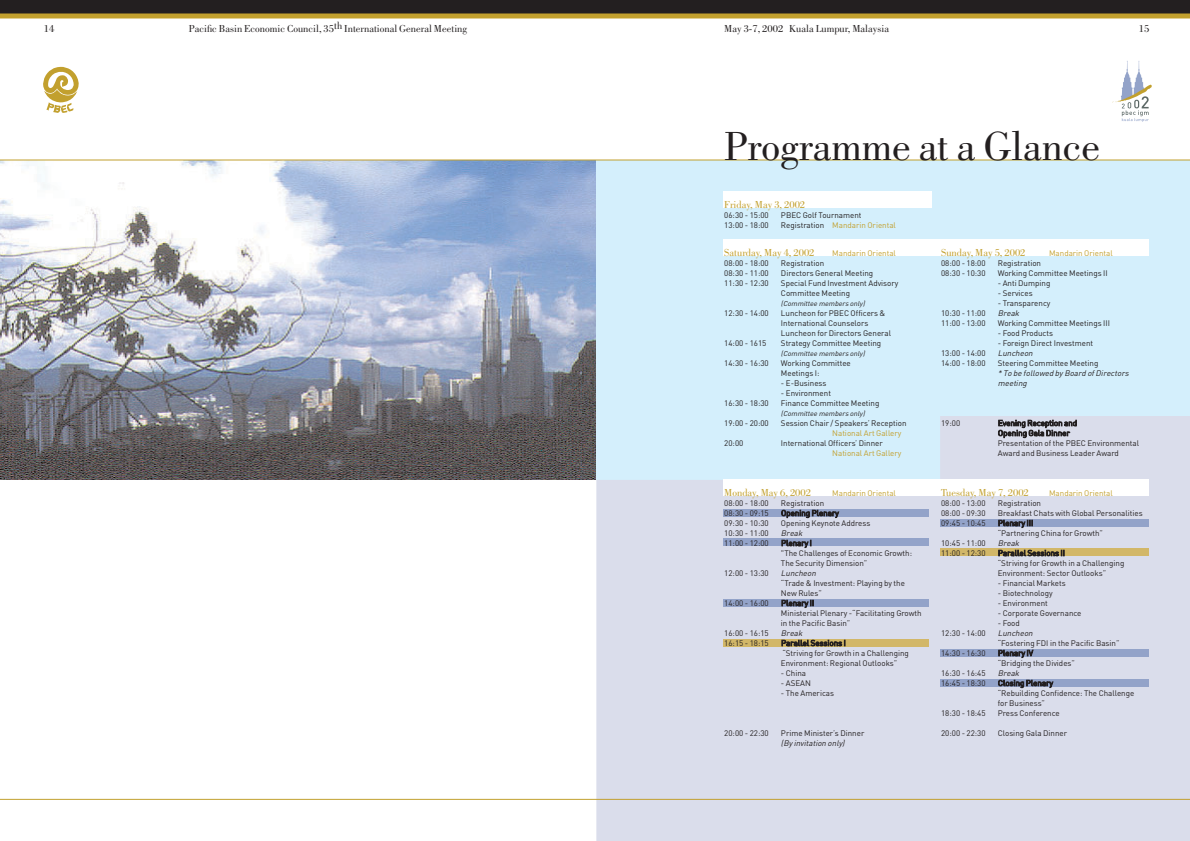
<style>
.page{position:relative;width:1190px;height:841px;background:#fff}
.page>*{position:absolute;margin:0;border:0;box-sizing:border-box;transform-origin:0 0}
.t1{font:42px "Bodoni";color:#231f20}
.t2{font:10.5px "Bodoni";color:#231f20}
.t3{font:10.5px "Bodoni";color:#c2a02e}
.t4{font:8px/10.1px "DIN";color:#231f20}
.t5{font:8px "DIN";color:#c2a02e}
.t6{font:italic 8px/10px "DIN";color:#231f20}
.t7{font:italic 7px "DIN";color:#231f20}
.s1{color:#231f20}
</style>
<div class="page">
<img style="left:0;top:161px;width:596px;height:319px">
<div style="left:596px;top:160px;width:594px;height:320px;background:#d4effc"></div>
<svg style="left:596px;top:416px;width:594px;height:425px;background:#d9deec"></svg>
<div style="left:723px;top:480px;width:425px;height:16px;background:#fff"></div>
<div style="left:723px;top:539px;width:206px;height:7px;background:#93a3c9"></div>
<div style="left:723px;top:599px;width:206px;height:7px;background:#93a3c9"></div>
<div style="left:940px;top:519px;width:208px;height:7px;background:#93a3c9"></div>
<div style="left:940px;top:649px;width:208px;height:7px;background:#93a3c9"></div>
<div style="left:940px;top:679px;width:208px;height:7px;background:#93a3c9"></div>
<div style="left:723px;top:509px;width:206px;height:7px;background:#93a3c9"></div>
<div style="left:723px;top:639px;width:206px;height:7px;background:#d2b768"></div>
<div style="left:940px;top:549px;width:208px;height:7px;background:#d2b768"></div>
<svg style="left:43px;top:66px;width:36px;height:47px"></svg>
<hr style="left:0;top:799px;width:1190px;height:1px;background:#c2a02e">
<div style="left:0;top:0;width:1190px;height:16px;background:#231f20"></div>
<hr style="left:0;top:14px;width:1190px;height:4px;background:#c2a02e">
<svg style="left:1112px;top:61px;width:40px;height:61px"></svg>
<div style="left:723px;top:240px;width:425px;height:16px;background:#fff"></div>
<div style="left:723px;top:192px;width:209px;height:16px;background:#fff"></div>
<hr style="left:0;top:160px;width:1190px;height:1px;background:#c2a02e">
<h2 class="t2" style="left:189px;top:25px;width:280px">Pacific Basin Economic Council, 35th International General Meeting</h2>
<h2 class="t2" style="left:44px;top:25px;width:12px">14</h2>
<h2 class="t2" style="left:724px;top:25px;width:166px">May 3-7, 2002 Kuala Lumpur, Malaysia</h2>
<h2 class="t2" style="left:1139px;top:25px;width:12px">15</h2>
<h1 class="t1" style="left:724px;top:131px;width:377px">Programme at a Glance</h1>
<h2 class="t3" style="left:724px;top:201px;width:82px">Friday, May 3, 2002</h2>
<p class="t4" style="left:724px;top:211px;width:46px">06:30 - 15:00</p>
<p class="t4" style="left:781px;top:211px;width:82px">PBEC Golf Tournament</p>
<p class="t4" style="left:724px;top:221px;width:46px">13:00 - 18:00</p>
<p class="t5" style="left:781px;top:222px;width:116px"><span class="s1">Registration</span> Mandarin Oriental</p>
<h2 class="t3" style="left:724px;top:249px;width:92px">Saturday, May 4, 2002</h2>
<p class="t5" style="left:832px;top:250px;width:65px">Mandarin Oriental</p>
<p class="t4" style="left:724px;top:259px;width:46px">08:00 - 18:00</p>
<p class="t4" style="left:781px;top:259px;width:45px">Registration</p>
<p class="t4" style="left:724px;top:269px;width:46px">08:30 - 11:00</p>
<p class="t4" style="left:781px;top:269px;width:94px">Directors General Meeting</p>
<p class="t4" style="left:724px;top:279px;width:46px">11:30 - 12:30</p>
<p class="t4" style="left:781px;top:279px;width:119px">Special Fund Investment Advisory<br>Committee Meeting</p>
<p class="t7" style="left:781px;top:301px;width:87px">(Committee members only)</p>
<p class="t4" style="left:724px;top:309px;width:46px">12:30 - 14:00</p>
<p class="t4" style="left:781px;top:309px;width:112px">Luncheon for PBEC Officers &amp;<br>International Counselors<br>Luncheon for Directors General</p>
<p class="t4" style="left:724px;top:339px;width:44px">14:00 - 1615</p>
<p class="t4" style="left:781px;top:339px;width:102px">Strategy Committee Meeting</p>
<p class="t7" style="left:781px;top:351px;width:87px">(Committee members only)</p>
<p class="t4" style="left:724px;top:359px;width:46px">14:30 - 16:30</p>
<p class="t4" style="left:781px;top:359px;width:71px">Working Committee<br>Meetings I:</p>
<p class="t4" style="left:781px;top:379px;width:47px">- E-Business</p>
<p class="t4" style="left:781px;top:389px;width:52px">- Environment</p>
<p class="t4" style="left:724px;top:399px;width:46px">16:30 - 18:30</p>
<p class="t4" style="left:781px;top:399px;width:100px">Finance Committee Meeting</p>
<p class="t7" style="left:781px;top:411px;width:87px">(Committee members only)</p>
<p class="t4" style="left:724px;top:419px;width:46px">19:00 - 20:00</p>
<p class="t4" style="left:781px;top:419px;width:127px">Session Chair / Speakers’ Reception</p>
<p class="t5" style="left:832px;top:430px;width:71px">National Art Gallery</p>
<p class="t4" style="left:724px;top:439px;width:21px">20:00</p>
<p class="t4" style="left:781px;top:439px;width:103px">International Officers’ Dinner</p>
<p class="t5" style="left:832px;top:450px;width:71px">National Art Gallery</p>
<h2 class="t3" style="left:724px;top:489px;width:88px">Monday, May 6, 2002</h2>
<p class="t5" style="left:832px;top:490px;width:65px">Mandarin Oriental</p>
<p class="t4" style="left:724px;top:499px;width:46px">08:00 - 18:00</p>
<p class="t4" style="left:781px;top:499px;width:45px">Registration</p>
<p class="t4" style="left:724px;top:509px;width:46px">08:30 - 09:15</p>
<p class="t4" style="left:781px;top:509px;width:59px">Opening Plenary</p>
<p class="t4" style="left:724px;top:519px;width:46px">09:30 - 10:30</p>
<p class="t4" style="left:781px;top:519px;width:91px">Opening Keynote Address</p>
<p class="t4" style="left:724px;top:529px;width:46px">10:30 - 11:00</p>
<p class="t6" style="left:781px;top:529px;width:25px">Break</p>
<p class="t4" style="left:724px;top:539px;width:46px">11:00 - 12:00</p>
<p class="t4" style="left:781px;top:539px;width:133px">Plenary I<br>"The Challenges of Economic Growth:<br>The Security Dimension”</p>
<p class="t4" style="left:724px;top:569px;width:46px">12:00 - 13:30</p>
<p class="t6" style="left:781px;top:569px;width:38px">Luncheon</p>
<p class="t4" style="left:781px;top:579px;width:126px">“Trade &amp; Investment: Playing by the<br>New Rules”</p>
<p class="t4" style="left:724px;top:599px;width:46px">14:00 - 16:00</p>
<p class="t4" style="left:781px;top:599px;width:142px">Plenary II<br>Ministerial Plenary -“Facilitating Growth in the Pacific Basin”</p>
<p class="t4" style="left:724px;top:629px;width:46px">16:00 - 16:15</p>
<p class="t6" style="left:781px;top:629px;width:25px">Break</p>
<p class="t4" style="left:724px;top:639px;width:46px">16:15 - 18:15</p>
<p class="t4" style="left:781px;top:639px;width:130px">Parallel Sessions I<br>“Striving for Growth in a Challenging<br>Environment: Regional Outlooks”</p>
<p class="t4" style="left:781px;top:669px;width:27px">- China</p>
<p class="t4" style="left:781px;top:679px;width:32px">- ASEAN</p>
<p class="t4" style="left:781px;top:689px;width:55px">- The Americas</p>
<p class="t4" style="left:724px;top:729px;width:46px">20:00 - 22:30</p>
<p class="t4" style="left:781px;top:729px;width:85px">Prime Minister’s Dinner</p>
<p class="t6" style="left:781px;top:739px;width:67px">(By invitation only)</p>
<h2 class="t3" style="left:941px;top:249px;width:86px">Sunday, May 5, 2002</h2>
<p class="t5" style="left:1049px;top:250px;width:65px">Mandarin Oriental</p>
<p class="t4" style="left:941px;top:259px;width:46px">08:00 - 18:00</p>
<p class="t4" style="left:998px;top:259px;width:45px">Registration</p>
<p class="t4" style="left:941px;top:269px;width:46px">08:30 - 10:30</p>
<p class="t4" style="left:998px;top:269px;width:111px">Working Committee Meetings II</p>
<p class="t4" style="left:998px;top:279px;width:54px">- Anti Dumping</p>
<p class="t4" style="left:998px;top:289px;width:36px">- Services</p>
<p class="t4" style="left:998px;top:299px;width:54px">- Transparency</p>
<p class="t4" style="left:941px;top:309px;width:46px">10:30 - 11:00</p>
<p class="t6" style="left:998px;top:309px;width:25px">Break</p>
<p class="t4" style="left:941px;top:319px;width:46px">11:00 - 13:00</p>
<p class="t4" style="left:998px;top:319px;width:114px">Working Committee Meetings III</p>
<p class="t4" style="left:998px;top:329px;width:57px">- Food Products</p>
<p class="t4" style="left:998px;top:339px;width:97px">- Foreign Direct Investment</p>
<p class="t4" style="left:941px;top:349px;width:46px">13:00 - 14:00</p>
<p class="t6" style="left:998px;top:349px;width:38px">Luncheon</p>
<p class="t4" style="left:941px;top:359px;width:46px">14:00 - 18:00</p>
<p class="t4" style="left:998px;top:359px;width:102px">Steering Committee Meeting</p>
<p class="t6" style="left:998px;top:369px;width:134px">* To be followed by Board ofDirectors meeting</p>
<p class="t4" style="left:941px;top:419px;width:21px">19:00</p>
<p class="t4" style="left:998px;top:419px;width:143px">Evening Reception and<br>Opening Gala Dinner<br>Presentation of the PBEC Environmental<br>Award and Business Leader Award</p>
<h2 class="t3" style="left:941px;top:489px;width:89px">Tuesday, May 7, 2002</h2>
<p class="t5" style="left:1049px;top:490px;width:65px">Mandarin Oriental</p>
<p class="t4" style="left:941px;top:499px;width:46px">08:00 - 13:00</p>
<p class="t4" style="left:998px;top:499px;width:45px">Registration</p>
<p class="t4" style="left:941px;top:509px;width:46px">08:00 - 09:30</p>
<p class="t4" style="left:998px;top:509px;width:146px">Breakfast Chats with Global Personalities</p>
<p class="t4" style="left:941px;top:519px;width:46px">09:45 - 10:45</p>
<p class="t4" style="left:998px;top:519px;width:107px">Plenary III<br>“Partnering China for Growth”</p>
<p class="t4" style="left:941px;top:539px;width:46px">10:45 - 11:00</p>
<p class="t6" style="left:998px;top:539px;width:25px">Break</p>
<p class="t4" style="left:941px;top:549px;width:46px">11:00 - 12:30</p>
<p class="t4" style="left:998px;top:549px;width:128px">Parallel Sessions II<br>“Striving for Growth in a Challenging<br>Environment: Sector Outlooks”</p>
<p class="t4" style="left:998px;top:579px;width:69px">- Financial Markets</p>
<p class="t4" style="left:998px;top:589px;width:56px">- Biotechnology</p>
<p class="t4" style="left:998px;top:599px;width:52px">- Environment</p>
<p class="t4" style="left:998px;top:609px;width:85px">- Corporate Governance</p>
<p class="t4" style="left:998px;top:619px;width:24px">- Food</p>
<p class="t4" style="left:941px;top:629px;width:46px">12:30 - 14:00</p>
<p class="t6" style="left:998px;top:629px;width:38px">Luncheon</p>
<p class="t4" style="left:998px;top:639px;width:123px">“Fostering FDI in the Pacific Basin”</p>
<p class="t4" style="left:941px;top:649px;width:46px">14:30 - 16:30</p>
<p class="t4" style="left:998px;top:649px;width:79px">Plenary IV<br>“Bridging the Divides”</p>
<p class="t4" style="left:941px;top:669px;width:46px">16:30 - 16:45</p>
<p class="t6" style="left:998px;top:669px;width:25px">Break</p>
<p class="t4" style="left:941px;top:679px;width:46px">16:45 - 18:30</p>
<p class="t4" style="left:998px;top:679px;width:138px">Closing Plenary<br>“Rebuilding Confidence: The Challenge for Business”</p>
<p class="t4" style="left:941px;top:709px;width:46px">18:30 - 18:45</p>
<p class="t4" style="left:998px;top:709px;width:63px">Press Conference</p>
<p class="t4" style="left:941px;top:729px;width:46px">20:00 - 22:30</p>
<p class="t4" style="left:998px;top:729px;width:71px">Closing Gala Dinner</p>
</div>
